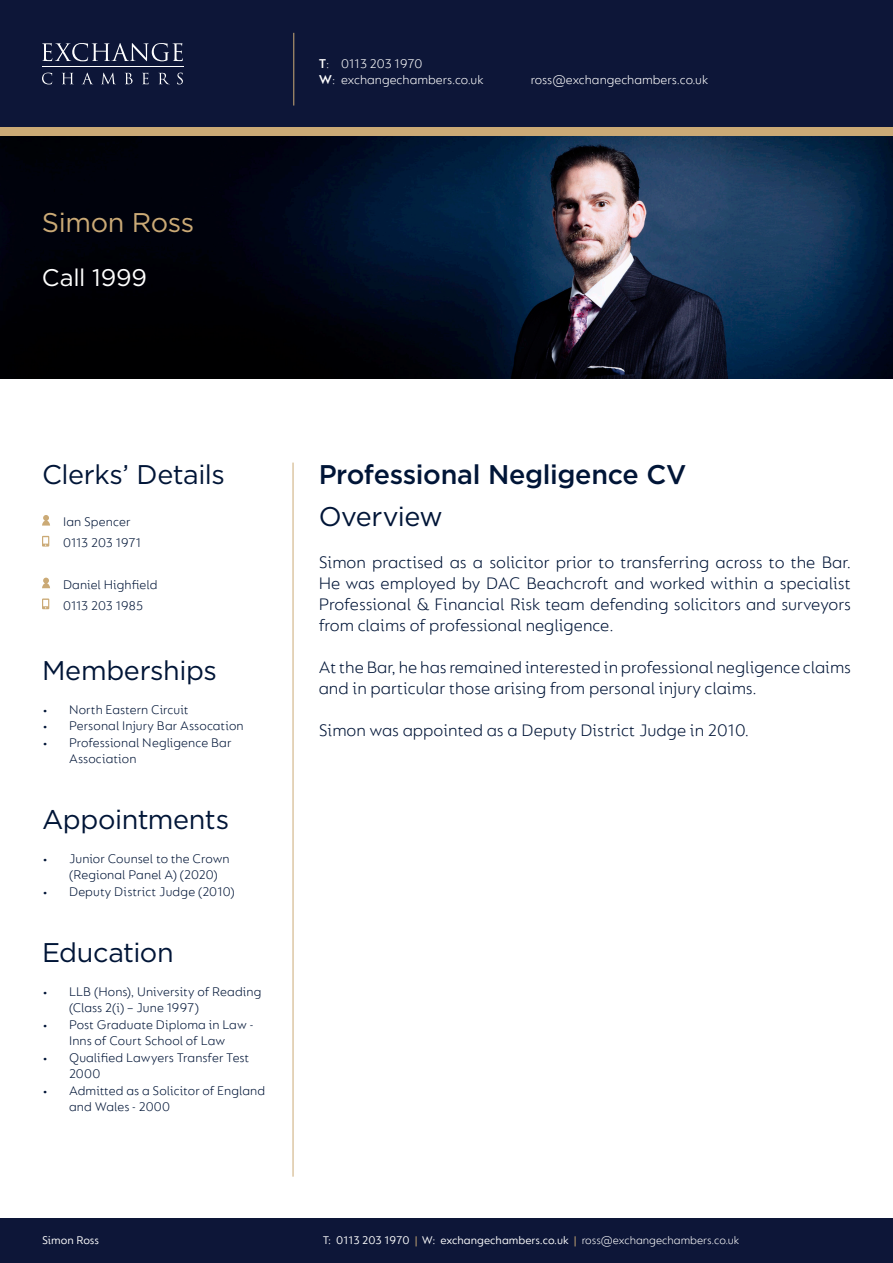
<style>
.page{position:relative;width:893px;height:1263px;background:#fff}
.page>*{position:absolute;margin:0;border:0;box-sizing:border-box;transform-origin:0 0}
.t1{font:27px "Gotham";letter-spacing:-.015em;color:#001537}
.t2{font:500 27px "Gotham";letter-spacing:-.015em;color:#001537}
.t3{font:27px "Gotham";letter-spacing:-.015em;color:#cbaa76}
.t4{font:24px "Gotham";letter-spacing:-.005em;color:#fff}
.t5{font:300 18px/21px "FS Lucas";color:#001537;text-align:justify}
.t6{font:300 13.5px/16.5px "FS Lucas";letter-spacing:.005em;color:#001537}
.t7{font:300 13.5px/16.2px "FS Lucas";color:#fff}
.t8{font:12px "FS Lucas";color:#fff}
.s1{font-weight:600}
.s2{color:#cbaa76}
.s3{font-weight:300}
</style>
<div class="page">
<div style="left:0;top:64px;width:893px;height:72px;background:#cbaa76"></div>
<div style="left:0;top:0;width:893px;height:127px;background:#0d1638"></div>
<div style="left:0;top:1219px;width:893px;height:44px;background:#0d1638"></div>
<hr style="left:42px;top:67px;width:142px;height:1px;background:#fff">
<svg style="left:42px;top:43px;width:141px;height:18px"></svg>
<svg style="left:42px;top:73px;width:10px;height:11px"></svg>
<svg style="left:62px;top:73px;width:11px;height:11px"></svg>
<svg style="left:82px;top:73px;width:11px;height:11px"></svg>
<svg style="left:102px;top:73px;width:13px;height:11px"></svg>
<svg style="left:125px;top:73px;width:8px;height:11px"></svg>
<svg style="left:142px;top:73px;width:7px;height:11px"></svg>
<svg style="left:159px;top:73px;width:10px;height:11px"></svg>
<svg style="left:177px;top:73px;width:6px;height:11px"></svg>
<hr style="left:293px;top:33px;width:1px;height:73px;background:#cbaa76">
<hr style="left:293px;top:463px;width:1px;height:714px;background:#cbaa76">
<img style="left:0;top:136px;width:893px;height:242px">
<svg style="left:42px;top:536px;width:7px;height:11px"></svg>
<svg style="left:42px;top:515px;width:8px;height:11px"></svg>
<svg style="left:42px;top:598px;width:7px;height:11px"></svg>
<svg style="left:42px;top:578px;width:8px;height:10px"></svg>
<p class="t3" style="left:42px;top:205px;width:154px">Simon Ross</p>
<p class="t4" style="left:42px;top:262px;width:107px">Call 1999</p>
<p class="t7" style="left:319px;top:55px;width:166px"><span class="s1">T</span>: 0113 203 1970<br><span class="s1">W</span>: exchangechambers.co.uk</p>
<p class="t7" style="left:531px;top:71px;width:179px">ross@exchangechambers.co.uk</p>
<p class="t1" style="left:42px;top:457px;width:184px">Clerks’ Details</p>
<p class="t6" style="left:63px;top:513px;width:69px">Ian Spencer</p>
<p class="t6" style="left:63px;top:534px;width:80px">0113 203 1971</p>
<p class="t6" style="left:63px;top:573px;width:96px;line-height:21px">Daniel Highfield<br>0113 203 1985</p>
<p class="t1" style="left:42px;top:653px;width:176px">Memberships</p>
<p class="t6" style="left:42px;top:701px;width:148px">• North Eastern Circuit</p>
<p class="t6" style="left:42px;top:717px;width:203px">• Personal Injury Bar Assocation</p>
<p class="t6" style="left:69px;top:734px;width:164px;text-indent:-27px">• Professional Negligence Bar<br>Association</p>
<p class="t1" style="left:42px;top:802px;width:189px">Appointments</p>
<p class="t6" style="left:69px;top:850px;width:162px;text-indent:-27px">• Junior Counsel to the Crown (Regional Panel A) (2020)</p>
<p class="t6" style="left:42px;top:883px;width:194px">• Deputy District Judge (2010)</p>
<p class="t1" style="left:42px;top:935px;width:133px">Education</p>
<p class="t6" style="left:69px;top:983px;width:194px;text-indent:-27px">• LLB (Hons), University of Reading (Class 2(i) – June 1997)</p>
<p class="t6" style="left:42px;top:1016px;width:213px;text-align:center">• Post Graduate Diploma in Law -<br>Inns of Court School of Law</p>
<p class="t6" style="left:69px;top:1049px;width:182px;text-indent:-27px">• Qualified Lawyers Transfer Test<br>2000</p>
<p class="t6" style="left:69px;top:1082px;width:198px;text-indent:-27px">• Admitted as a Solicitor of England and Wales - 2000</p>
<p class="t2" style="left:319px;top:456px;width:369px">Professional Negligence CV</p>
<p class="t1" style="left:319px;top:499px;width:126px">Overview</p>
<p class="t5" style="left:319px;top:551px;width:534px">Simon practised as a solicitor prior to transferring across to the Bar.<br>He was employed by DAC Beachcroft and worked within a specialist Professional &amp; Financial Risk team defending solicitors and surveyors from claims of professional negligence.</p>
<p class="t5" style="left:319px;top:656px;width:534px">At the Bar, he has remained interested in professional negligence claims and in particular those arising from personal injury claims.</p>
<p class="t5" style="left:319px;top:719px;width:432px">Simon was appointed as a Deputy District Judge in 2010.</p>
<p class="t8" style="left:42px;top:1233px;width:59px">Simon Ross</p>
<p class="t8" style="left:323px;top:1233px;width:418px">T: 0113 203 1970 <span class="s2">|</span> W: exchangechambers.co.uk <span class="s2">|</span> <span class="s3">ross@exchangechambers.co.uk</span></p>
</div>
